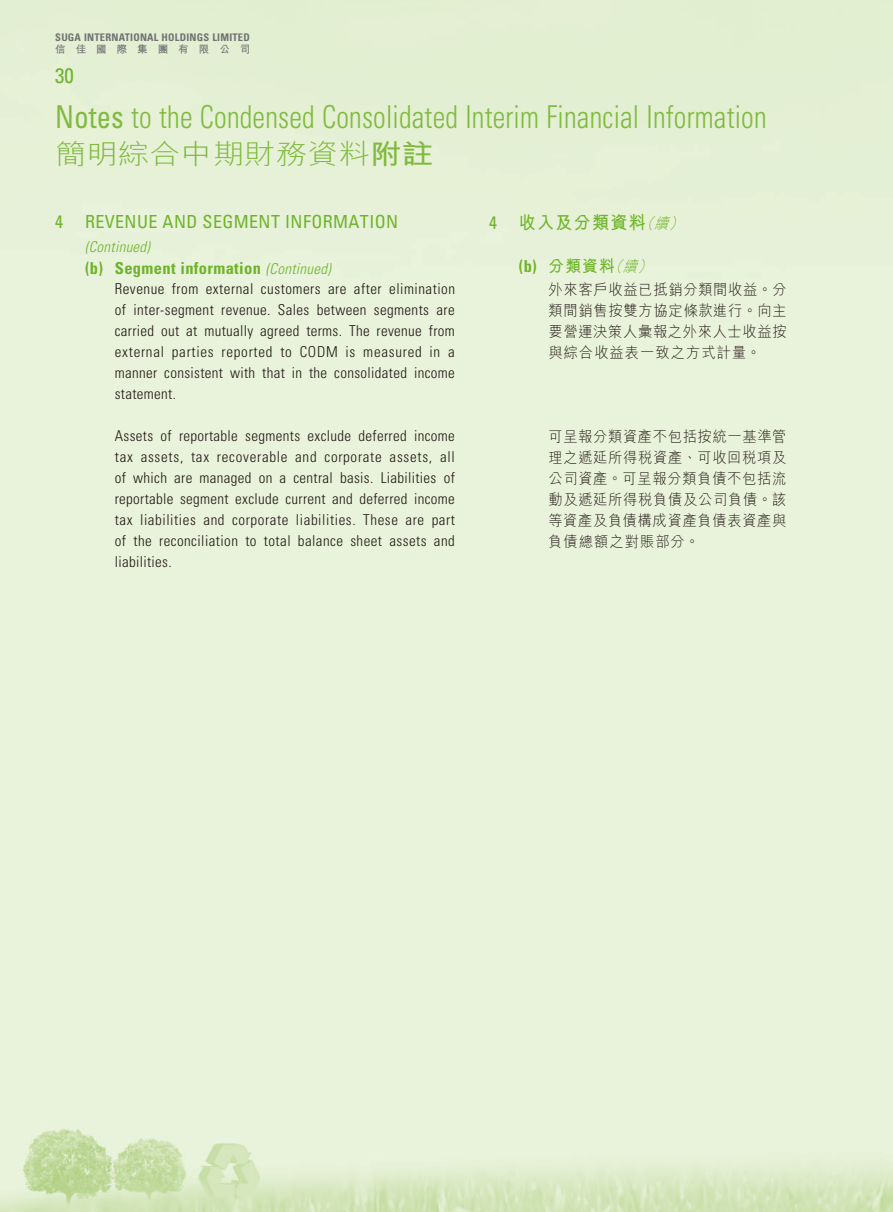
<style>
.page{position:relative;width:893px;height:1212px;background:#fff}
.page>*{position:absolute;margin:0;border:0;box-sizing:border-box;transform-origin:0 0}
.t1{font:300 condensed 31.5px "Univers LT Std";letter-spacing:.005em;color:#80ba3e;scale:.9 1}
.t2{font:300 27.45px "M Hei HK";color:#80ba3e;scale:1.15 1}
.t3{font:condensed 21px "Univers LT Std";color:#6eb429}
.t4{font:condensed 18px "Univers LT Std";letter-spacing:.02em;color:#6eb429}
.t5{font:700 18px "M Hei HK";letter-spacing:.075em;color:#6eb429;scale:.95 1}
.t6{font:700 condensed 16.5px "Univers LT Std";letter-spacing:.02em;color:#6eb429}
.t7{font:700 16.5px "M Hei HK";color:#6eb429;scale:.95 1}
.t8{font:300 condensed 15px/21px "Univers LT Std";letter-spacing:.02em;color:#231916;text-align:justify}
.t9{font:300 15px/21px "M Hei HK";letter-spacing:.05em;color:#231916;text-align:justify;scale:.95 1}
.t10{font:italic 300 condensed 15px "Univers LT Std";letter-spacing:.02em;color:#6eb429}
.t11{font:700 condensed 10.5px "Univers LT Std";letter-spacing:.02em;color:#727272}
.t12{font:700 10.5px "M Hei HK";letter-spacing:.955em;color:#727272}
.s1{font-weight:400}
.s2{font-weight:700}
.s3{font-weight:300;font-style:italic;font-size:15px}
.s4{font-family:"Univers LT Std";font-weight:400;font-stretch:condensed}
.s5{font-family:"Univers LT Std";font-stretch:condensed}
</style>
<div class="page">
<p class="t11" style="left:55px;top:31px;width:196px">SUGA INTERNATIONAL HOLDINGS LIMITED</p>
<p class="t12" style="left:55px;top:41px;width:197px">信佳國際集團有限公司</p>
<h3 class="t3" style="left:55px;top:62px;width:20px">30</h3>
<h1 class="t1" style="left:55px;top:98px;width:792px"><span class="s1">Notes</span> to the Condensed Consolidated Interim Financial Information</h1>
<h2 class="t2" style="left:55px;top:135px;width:330px">簡明綜合中期財務資料<span class="s2">附註</span></h2>
<p class="t4" style="left:55px;top:210px;width:344px">4 REVENUE AND SEGMENT INFORMATION</p>
<p class="t10" style="left:85px;top:237px;width:66px">(Continued)</p>
<p class="t6" style="left:85px;top:258px;width:247px">(b) Segment information <span class="s3">(Continued)</span></p>
<p class="t8" style="left:115px;top:278px;width:342px">Revenue from external customers are after elimination of inter-segment revenue. Sales between segments are carried out at mutually agreed terms. The revenue from external parties reported to CODM is measured in a manner consistent with that in the consolidated income statement.</p>
<p class="t8" style="left:115px;top:425px;width:342px">Assets of reportable segments exclude deferred income tax assets, tax recoverable and corporate assets, all of which are managed on a central basis. Liabilities of reportable segment exclude current and deferred income tax liabilities and corporate liabilities. These are part of the reconciliation to total balance sheet assets and liabilities.</p>
<p class="t5" style="left:489px;top:209px;width:211px"><span class="s4">4</span> 收入及分類資料<span class="s3">（續）</span></p>
<p class="t7" style="left:519px;top:254px;width:147px"><span class="s5">(b)</span> 分類資料<span class="s3">（續）</span></p>
<p class="t9" style="left:548px;top:278px;width:252px">外來客戶收益已抵銷分類間收益。分類間銷售按雙方協定條款進行。向主要營運決策人彙報之外來人士收益按與綜合收益表一致之方式計量。</p>
<p class="t9" style="left:548px;top:425px;width:252px">可呈報分類資產不包括按統一基準管理之遞延所得稅資產、可收回稅項及公司資產。可呈報分類負債不包括流動及遞延所得稅負債及公司負債。該等資產及負債構成資產負債表資產與負債總額之對賬部分。</p>
</div>
